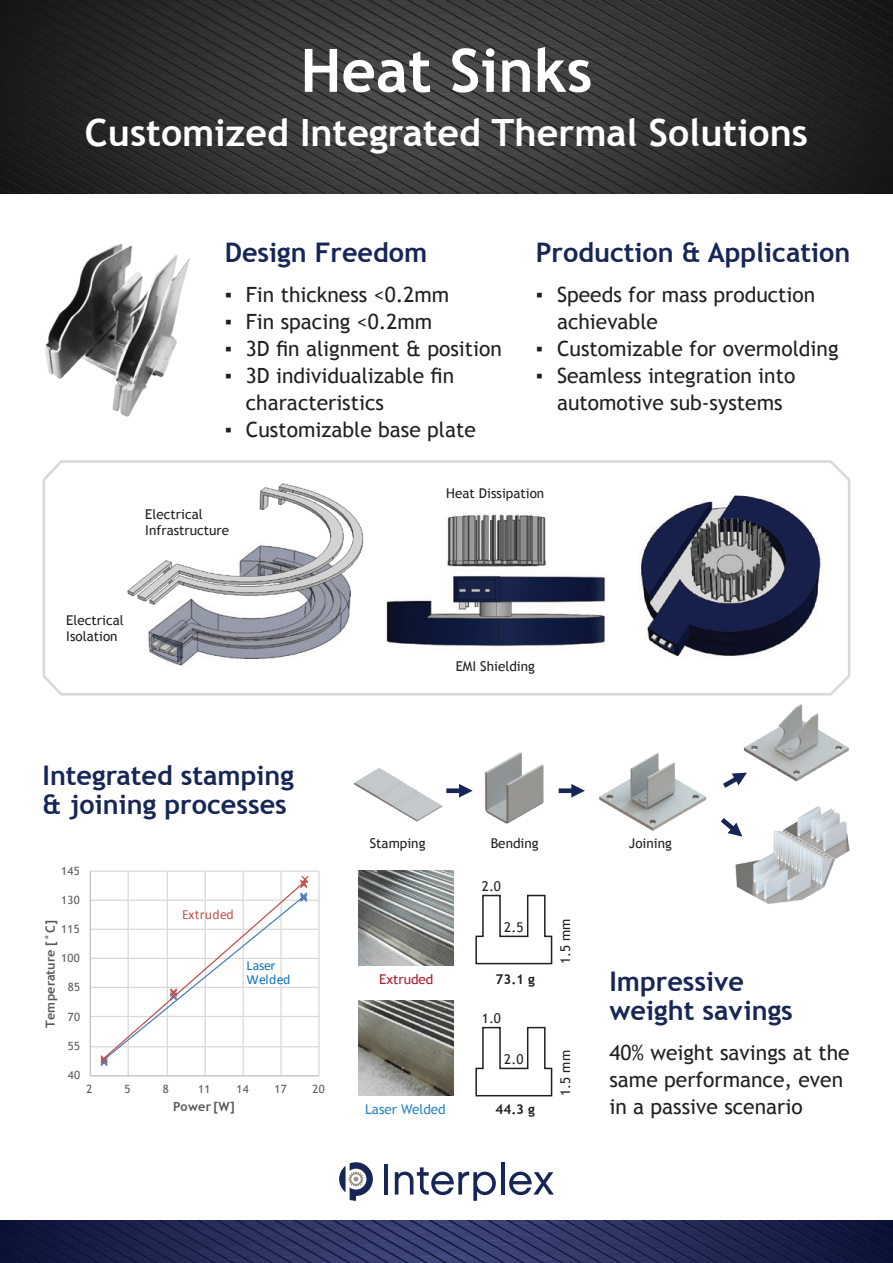
<style>
.page{position:relative;width:893px;height:1263px;background:#fff}
.page>*{position:absolute;margin:0;border:0;box-sizing:border-box;transform-origin:0 0}
.t1{font:700 60px "Trebuchet MS";color:#fff}
.t2{font:700 37.5px "Trebuchet MS";color:#fff}
.t3{font:700 27px "Trebuchet MS";color:#172656}
.t4{font:21px/27px "Trebuchet MS";color:#231f20}
.t5{font:13.95px/14px "Calibri";letter-spacing:-.025em;color:#1070b9}
.t6{font:13.95px "Calibri";letter-spacing:.02em;color:#c2504d}
.t7{font:13.5px/16.2px "Trebuchet MS";color:#231f20}
.t8{font:13.5px "Trebuchet MS";color:#2783c5}
.t9{font:700 13.5px "Trebuchet MS";color:#231f20}
.t10{font:13.5px "Trebuchet MS";color:#ae1d2a}
.t11{font:700 12.6px "Trebuchet MS";letter-spacing:.015em;color:#595959}
.t12{font:11.4px "Trebuchet MS";letter-spacing:.03em;color:#595959}
</style>
<div class="page">
<svg style="left:89px;top:870px;width:231px;height:207px"></svg>
<img style="left:354px;top:768px;width:88px;height:54px">
<img style="left:484px;top:752px;width:60px;height:72px">
<img style="left:599px;top:753px;width:108px;height:78px">
<img style="left:742px;top:704px;width:107px;height:78px">
<img style="left:735px;top:806px;width:115px;height:98px">
<svg style="left:446px;top:784px;width:27px;height:13px"></svg>
<svg style="left:559px;top:784px;width:26px;height:13px"></svg>
<svg style="left:723px;top:773px;width:24px;height:15px"></svg>
<svg style="left:721px;top:818px;width:21px;height:19px"></svg>
<svg style="left:42px;top:460px;width:809px;height:236px"></svg>
<img style="left:628px;top:490px;width:200px;height:176px">
<img style="left:357px;top:505px;width:257px;height:153px">
<img style="left:142px;top:616px;width:215px;height:55px">
<img style="left:127px;top:468px;width:242px;height:148px">
<img style="left:45px;top:243px;width:145px;height:174px">
<img style="left:359px;top:871px;width:95px;height:95px">
<img style="left:358px;top:1000px;width:95px;height:96px">
<svg style="left:475px;top:1026px;width:78px;height:71px"></svg>
<svg style="left:475px;top:894px;width:78px;height:71px"></svg>
<img style="left:0;top:1220px;width:893px;height:43px">
<hr style="left:384px;top:1164px;width:4px;height:30px;background:#172656">
<svg style="left:395px;top:1167px;width:101px;height:34px"></svg>
<hr style="left:501px;top:1162px;width:3px;height:32px;background:#172656">
<svg style="left:509px;top:1171px;width:45px;height:24px"></svg>
<svg style="left:339px;top:1162px;width:34px;height:39px"></svg>
<img style="left:0;top:0;width:893px;height:193px">
<p class="t1" style="left:300px;top:33px;width:294px">Heat Sinks</p>
<p class="t2" style="left:85px;top:109px;width:725px">Customized Integrated Thermal Solutions</p>
<p class="t3" style="left:225px;top:235px;width:204px">Design Freedom</p>
<p class="t4" style="left:225px;top:282px;width:226px">▪ Fin thickness &lt;0.2mm</p>
<p class="t4" style="left:225px;top:309px;width:209px">▪ Fin spacing &lt;0.2mm</p>
<p class="t4" style="left:225px;top:336px;width:279px">▪ 3D fin alignment &amp; position</p>
<p class="t4" style="left:246px;top:363px;width:210px;text-indent:-21px">▪ 3D individualizable fin characteristics</p>
<p class="t4" style="left:225px;top:417px;width:253px">▪ Customizable base plate</p>
<p class="t3" style="left:536px;top:235px;width:316px">Production &amp; Application</p>
<p class="t4" style="left:557px;top:282px;width:260px;text-indent:-21px">▪ Speeds for mass production achievable</p>
<p class="t4" style="left:536px;top:336px;width:304px">▪ Customizable for overmolding</p>
<p class="t4" style="left:536px;top:363px;width:261px;text-align:center">▪ Seamless integration into automotive sub-systems</p>
<p class="t7" style="left:145px;top:506px;width:85px">Electrical<br>Infrastructure</p>
<p class="t7" style="left:66px;top:612px;width:59px">Electrical</p>
<p class="t7" style="left:66px;top:628px;width:53px">Isolation</p>
<p class="t3" style="left:43px;top:759px;width:253px">Integrated stamping</p>
<p class="t3" style="left:43px;top:787px;width:246px">&amp; joining processes</p>
<p class="t12" style="left:61px;top:864px;width:20px">145</p>
<p class="t12" style="left:61px;top:893px;width:20px">130</p>
<p class="t11" style="left:42px;top:1028px;width:109px;rotate:-90deg">Temperature [°C]</p>
<p class="t12" style="left:61px;top:922px;width:20px">115</p>
<p class="t12" style="left:61px;top:951px;width:20px">100</p>
<p class="t12" style="left:68px;top:981px;width:14px">85</p>
<p class="t12" style="left:68px;top:1010px;width:14px">70</p>
<p class="t12" style="left:68px;top:1039px;width:14px">55</p>
<p class="t12" style="left:68px;top:1068px;width:14px">40</p>
<p class="t6" style="left:182px;top:905px;width:53px">Extruded</p>
<p class="t5" style="left:246px;top:957px;width:45px">Laser<br>Welded</p>
<p class="t12" style="left:87px;top:1082px;width:7px">2</p>
<p class="t12" style="left:125px;top:1082px;width:7px">5</p>
<p class="t12" style="left:163px;top:1082px;width:7px">8</p>
<p class="t12" style="left:198px;top:1082px;width:14px">11</p>
<p class="t12" style="left:236px;top:1082px;width:14px">14</p>
<p class="t12" style="left:274px;top:1082px;width:14px">17</p>
<p class="t12" style="left:312px;top:1082px;width:14px">20</p>
<p class="t11" style="left:173px;top:1099px;width:63px">Power [W]</p>
<p class="t7" style="left:446px;top:486px;width:100px">Heat Dissipation</p>
<p class="t7" style="left:456px;top:658px;width:81px">EMI Shielding</p>
<p class="t7" style="left:370px;top:835px;width:57px">Stamping</p>
<p class="t7" style="left:491px;top:835px;width:49px">Bending</p>
<p class="t7" style="left:629px;top:835px;width:44px">Joining</p>
<p class="t10" style="left:379px;top:972px;width:56px">Extruded</p>
<p class="t8" style="left:365px;top:1101px;width:82px">Laser Welded</p>
<p class="t7" style="left:482px;top:879px;width:21px">2.0</p>
<p class="t7" style="left:504px;top:920px;width:21px">2.5</p>
<p class="t9" style="left:495px;top:971px;width:41px">73.1 g</p>
<p class="t7" style="left:482px;top:1011px;width:21px">1.0</p>
<p class="t7" style="left:504px;top:1051px;width:21px">2.0</p>
<p class="t9" style="left:495px;top:1101px;width:41px">44.3 g</p>
<p class="t7" style="left:557px;top:964px;width:47px;rotate:-90deg">1.5 mm</p>
<p class="t7" style="left:557px;top:1096px;width:47px;rotate:-90deg">1.5 mm</p>
<p class="t3" style="left:609px;top:965px;width:136px">Impressive</p>
<p class="t3" style="left:609px;top:993px;width:185px">weight savings</p>
<p class="t4" style="left:609px;top:1039px;width:242px">40% weight savings at the same performance, even in a passive scenario</p>
</div>
